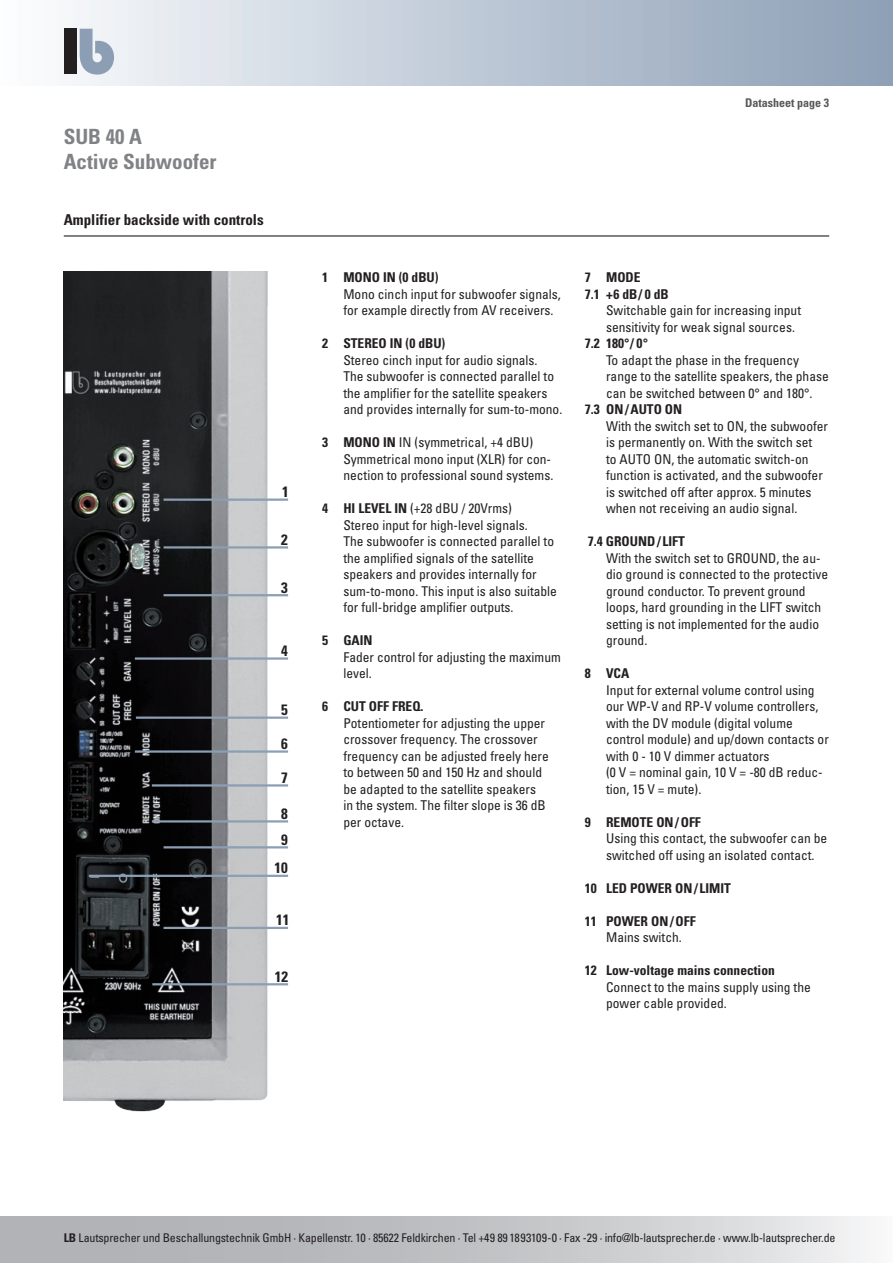
<style>
.page{position:relative;width:893px;height:1263px;background:#fff}
.page>*{position:absolute;margin:0;border:0;box-sizing:border-box;transform-origin:0 0}
.t1{font:700 condensed 21px/25.2px "Univers";color:#808285}
.t2{font:700 condensed 15px/26px "Univers";color:#231f20}
.t3{font:condensed 13.5px/16.5px "Univers";color:#231f20}
.t4{font:700 condensed 13.5px/16.5px "Univers";color:#231f20}
.t5{font:condensed 12px "Univers";letter-spacing:-.015em;color:#231f20}
.t6{font:700 condensed 12px "Univers";color:#57585a}
.s1{font-weight:700}
</style>
<div class="page">
<svg style="left:0;top:1216px;width:867px;height:47px;background:#c4c5c8"></svg>
<div style="left:0;top:0;width:893px;height:85px;background:linear-gradient(to right,#fbfcfe,#8b9eb5)"></div>
<div style="left:64px;top:29px;width:13px;height:45px;background:#231f20"></div>
<svg style="left:80px;top:29px;width:34px;height:46px"></svg>
<img style="left:64px;top:271px;width:215px;height:841px">
<hr style="left:164px;top:498px;width:124px;height:3px;background:#8b9eb3">
<hr style="left:164px;top:546px;width:124px;height:2px;background:#8b9eb3">
<hr style="left:164px;top:594px;width:124px;height:2px;background:#8b9eb3">
<hr style="left:135px;top:657px;width:153px;height:3px;background:#8b9eb3">
<hr style="left:136px;top:716px;width:152px;height:3px;background:#8b9eb3">
<hr style="left:135px;top:750px;width:153px;height:3px;background:#8b9eb3">
<hr style="left:152px;top:784px;width:136px;height:2px;background:#8b9eb3">
<hr style="left:152px;top:820px;width:136px;height:2px;background:#8b9eb3">
<hr style="left:164px;top:846px;width:124px;height:2px;background:#8b9eb3">
<hr style="left:89px;top:875px;width:199px;height:2px;background:#8b9eb3">
<hr style="left:164px;top:927px;width:124px;height:2px;background:#8b9eb3">
<hr style="left:152px;top:983px;width:136px;height:2px;background:#8b9eb3">
<hr style="left:64px;top:235px;width:765px;height:2px;background:#231f20">
<h1 class="t1" style="left:64px;top:124px;width:154px">SUB 40 A<br>Active Subwoofer</h1>
<p class="t2" style="left:64px;top:206px;width:201px">Amplifier backside with controls</p>
<p class="t2" style="left:282px;top:479px;width:8px">1</p>
<p class="t2" style="left:281px;top:527px;width:8px">2</p>
<p class="t2" style="left:281px;top:574px;width:8px">3</p>
<p class="t2" style="left:281px;top:638px;width:8px">4</p>
<p class="t2" style="left:281px;top:697px;width:8px">5</p>
<p class="t2" style="left:281px;top:730px;width:8px">6</p>
<p class="t2" style="left:281px;top:765px;width:8px">7</p>
<p class="t2" style="left:281px;top:800px;width:8px">8<br>9</p>
<p class="t2" style="left:274px;top:855px;width:15px">10</p>
<p class="t2" style="left:276px;top:907px;width:15px">11</p>
<p class="t2" style="left:275px;top:963px;width:15px">12</p>
<p class="t6" style="left:745px;top:96px;width:85px">Datasheet page 3</p>
<p class="t4" style="left:322px;top:269px;width:118px">1 MONO IN (0 dBU)</p>
<p class="t3" style="left:343px;top:285px;width:219px">Mono cinch input for subwoofer signals, for example directly from AV receivers.</p>
<p class="t4" style="left:322px;top:335px;width:125px">2 STEREO IN (0 dBU)</p>
<p class="t3" style="left:343px;top:351px;width:220px">Stereo cinch input for audio signals.<br>The subwoofer is connected parallel to the amplifier for the satellite speakers and provides internally for sum-to-mono.</p>
<p class="t3" style="left:343px;top:434px;width:211px;text-indent:-21px"><span class="s1">3 MONO IN</span> IN (symmetrical, +4 dBU)<br>Symmetrical mono input (XLR) for con&shy;nection to professional sound systems.</p>
<p class="t3" style="left:343px;top:500px;width:215px;text-indent:-21px"><span class="s1">4 HI LEVEL IN</span> (+28 dBU / 20Vrms)<br>Stereo input for high-level signals.<br>The subwoofer is connected parallel to the amplified signals of the satellite speakers and provides internally for sum-to-mono. This input is also suitable for full-bridge amplifier outputs.</p>
<p class="t4" style="left:322px;top:632px;width:52px">5 GAIN</p>
<p class="t3" style="left:343px;top:648px;width:219px">Fader control for adjusting the maximum level.</p>
<p class="t4" style="left:322px;top:698px;width:103px">6 CUT OFF FREQ.</p>
<p class="t3" style="left:343px;top:714px;width:207px">Potentiometer for adjusting the upper crossover frequency. The crossover frequency can be adjusted freely here to between 50 and 150 Hz and should be adapted to the satellite speakers in the system. The filter slope is 36 dB per octave.</p>
<p class="t4" style="left:585px;top:269px;width:85px">7 MODE<br>7.1 +6 dB/ 0 dB</p>
<p class="t3" style="left:606px;top:302px;width:196px">Switchable gain for increasing input sensitivity for weak signal sources.</p>
<p class="t4" style="left:585px;top:335px;width:65px">7.2 180°/ 0°</p>
<p class="t3" style="left:606px;top:351px;width:224px">To adapt the phase in the frequency range to the satellite speakers, the phase can be switched between 0° and 180°.</p>
<p class="t4" style="left:585px;top:401px;width:99px">7.3 ON/AUTO ON</p>
<p class="t3" style="left:606px;top:417px;width:223px">With the switch set to ON, the subwoofer is permanently on. With the switch set<br>to AUTO ON, the automatic switch-on function is activated, and the subwoofer is switched off after approx. 5 minutes when not receiving an audio signal.</p>
<p class="t4" style="left:588px;top:533px;width:99px">7.4 GROUND/ LIFT</p>
<p class="t3" style="left:606px;top:549px;width:223px">With the switch set to GROUND, the au&shy;dio ground is connected to the protective ground conductor. To prevent ground loops, hard grounding in the LIFT switch setting is not implemented for the audio ground.</p>
<p class="t4" style="left:585px;top:665px;width:46px">8 VCA</p>
<p class="t3" style="left:606px;top:681px;width:224px">Input for external volume control using our WP-V and RP-V volume controllers, with the DV module (digital volume control module) and up/down contacts or with 0 - 10 V dimmer actuators<br>(0 V = nominal gain, 10 V = -80 dB reduc&shy;tion, 15 V = mute).</p>
<p class="t4" style="left:585px;top:813px;width:118px">9 REMOTE ON/OFF</p>
<p class="t3" style="left:606px;top:830px;width:223px">Using this contact, the subwoofer can be switched off using an isolated contact.</p>
<p class="t4" style="left:585px;top:879px;width:148px">10 LED POWER ON/ LIMIT</p>
<p class="t4" style="left:585px;top:912px;width:112px">11 POWER ON/OFF</p>
<p class="t3" style="left:606px;top:929px;width:77px">Mains switch.</p>
<p class="t4" style="left:585px;top:962px;width:191px">12 Low-voltage mains connection</p>
<p class="t3" style="left:606px;top:978px;width:206px">Connect to the mains supply using the power cable provided.</p>
<p class="t5" style="left:64px;top:1230px;width:773px"><span class="s1">LB</span> Lautsprecher und Beschallungstechnik GmbH · Kapellenstr. 10 · 85622 Feldkirchen · Tel +49 89 1893109-0 · Fax -29 · info@lb-lautsprecher.de · www.lb-lautsprecher.de</p>
<p class="t5" style="left:64px;top:1230px;width:768px">lb Lautsprecher und Beschal ungstechnik GmbH · Steinerstr. 15 K 1369 München · Tel +49 89 1893109-0 · Fax -29 · info@lb-lautsprecher.de · www.lb-lautsprecher.de</p>
</div>
